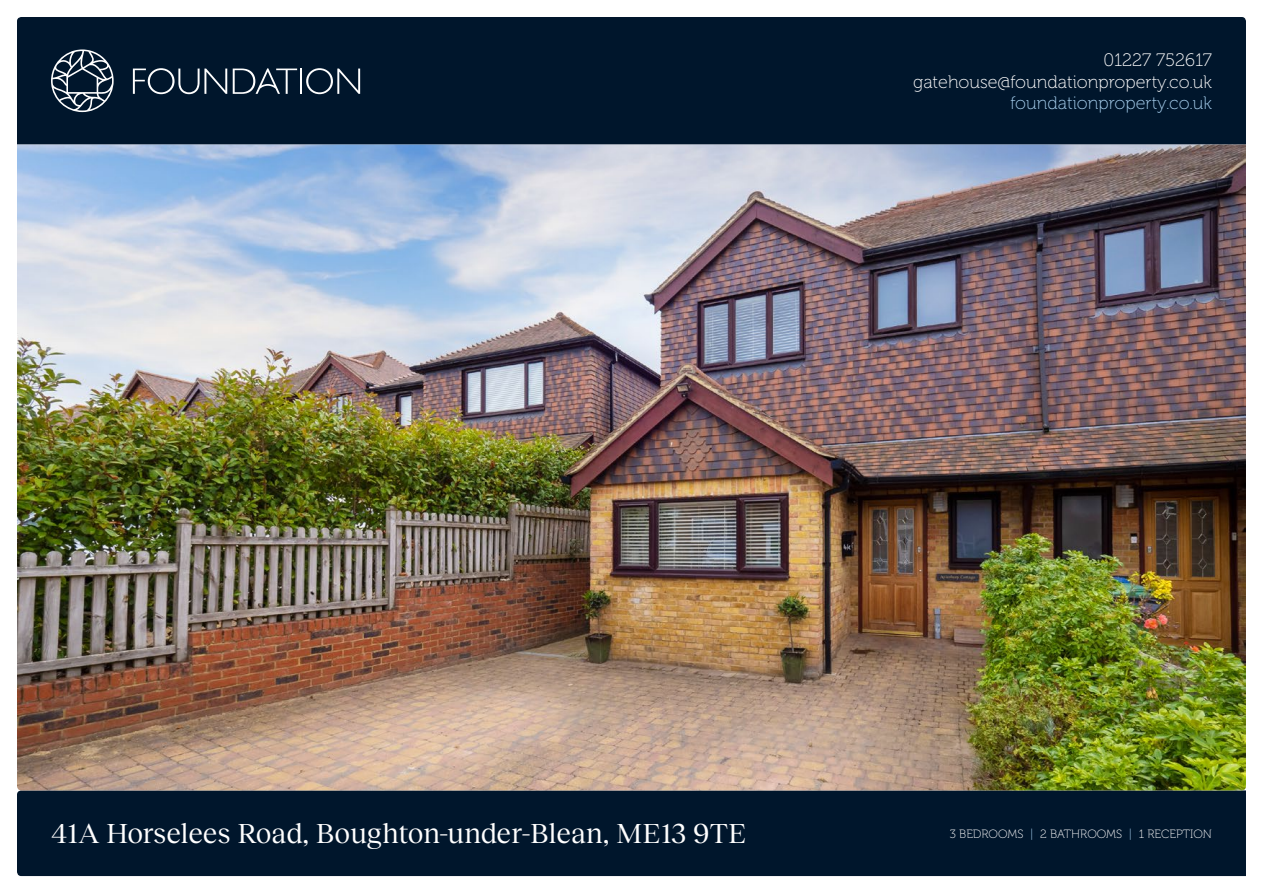
<style>
.page{position:relative;width:1263px;height:893px;background:#fff}
.page>*{position:absolute;margin:0;border:0;box-sizing:border-box;transform-origin:0 0}
.t1{font:28.5px "Reckless Neue";color:#fff}
.t2{font:18px/21.6px "Museo 100";color:#fff;text-align:right}
.t3{font:18px "Museo 100";color:#a7cfee}
.t4{font:12px "Museo 100";color:#fff}
.s1{color:#a7cfee}
</style>
<div class="page">
<div style="left:17px;top:790px;width:1229px;height:86px;background:#00162c"></div>
<div style="left:17px;top:17px;width:1229px;height:128px;background:#00162c"></div>
<hr style="left:300px;top:69px;width:2px;height:25px;background:#fff">
<svg style="left:233px;top:68px;width:64px;height:26px"></svg>
<svg style="left:133px;top:68px;width:94px;height:26px"></svg>
<svg style="left:306px;top:68px;width:54px;height:26px"></svg>
<svg style="left:51px;top:49px;width:63px;height:63px"></svg>
<img style="left:17px;top:145px;width:1229px;height:645px">
<p class="t2" style="left:913px;top:50px;width:300px">01227 752617 gatehouse@foundationproperty.co.uk</p>
<p class="t3" style="left:1010px;top:94px;width:203px">foundationproperty.co.uk</p>
<h1 class="t1" style="left:51px;top:813px;width:697px">41A Horselees Road, Boughton-under-Blean, ME13 9TE</h1>
<p class="t4" style="left:950px;top:827px;width:264px">3 BEDROOMS <span class="s1">|</span> 2 BATHROOMS <span class="s1">|</span> 1 RECEPTION</p>
</div>
